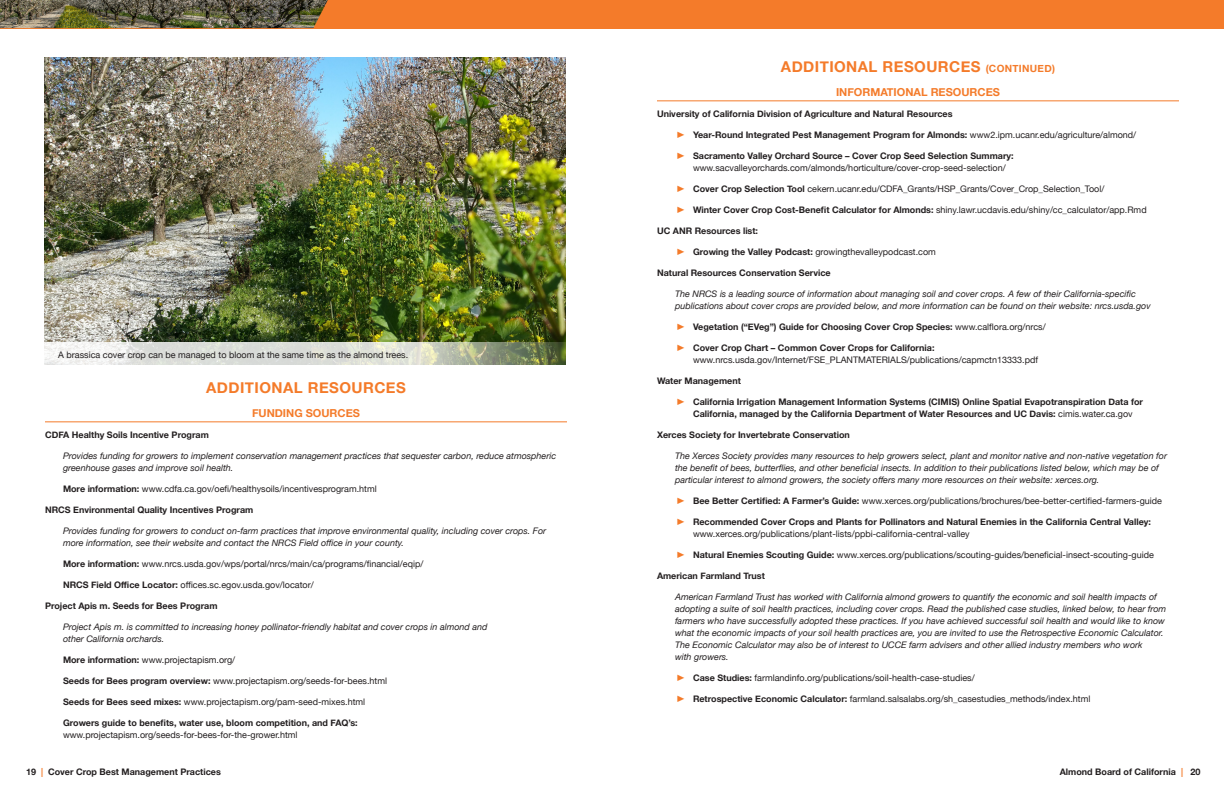
<style>
.page{position:relative;width:1224px;height:792px;background:#fff}
.page>*{position:absolute;margin:0;border:0;box-sizing:border-box;transform-origin:0 0}
.t1{font:700 15px "Helvetica Neue";letter-spacing:.03em;color:#f47b2a}
.t2{font:700 11px "Helvetica Neue";color:#f47b2a}
.t3{font:italic 9px/12px "Helvetica Neue";color:#231f20}
.t4{font:9px/12px "Helvetica Neue";color:#231f20}
.t5{font:700 9px/12px "Helvetica Neue";color:#231f20}
.s1{font-weight:700}
.s2{font-size:10px}
.s3{font-weight:400;color:#f47b2a}
.s4{font-weight:400}
.s5{color:#f47b2a}
</style>
<div class="page">
<hr style="left:45px;top:422px;width:522px;height:1px;background:#f47b2a">
<img style="left:44px;top:58px;width:522px;height:284px">
<hr style="left:657px;top:101px;width:522px;height:1px;background:#f47b2a">
<svg style="left:44px;top:342px;width:522px;height:23px;fill:#dadcd8"></svg>
<div style="left:0;top:0;width:1224px;height:28px;background:#f47b2a"></div>
<img style="left:0;top:0;width:328px;height:28px">
<p class="t4" style="left:58px;top:349px;width:351px">A brassica cover crop can be managed to bloom at the same time as the almond trees.</p>
<h1 class="t1" style="left:206px;top:376px;width:201px">ADDITIONAL RESOURCES</h1>
<p class="t2" style="left:252px;top:405px;width:109px">FUNDING SOURCES</p>
<p class="t5" style="left:45px;top:429px;width:165px">CDFA Healthy Soils Incentive Program</p>
<p class="t3" style="left:63px;top:451px;width:495px">Provides funding for growers to implement conservation management practices that sequester carbon, reduce atmospheric greenhouse gases and improve soil health.</p>
<p class="t4" style="left:63px;top:484px;width:315px"><span class="s1">More information:</span> www.cdfa.ca.gov/oefi/healthysoils/incentivesprogram.html</p>
<p class="t5" style="left:45px;top:504px;width:210px">NRCS Environmental Quality Incentives Program</p>
<p class="t3" style="left:63px;top:526px;width:485px">Provides funding for growers to conduct on-farm practices that improve environmental quality, including cover crops. For more information, see their website and contact the NRCS Field office in your county.</p>
<p class="t4" style="left:63px;top:559px;width:362px"><span class="s1">More information:</span> www.nrcs.usda.gov/wps/portal/nrcs/main/ca/programs/financial/eqip/</p>
<p class="t4" style="left:63px;top:580px;width:252px"><span class="s1">NRCS Field Office Locator:</span> offices.sc.egov.usda.gov/locator/</p>
<p class="t5" style="left:45px;top:600px;width:174px">Project Apis m. Seeds for Bees Program</p>
<p class="t3" style="left:63px;top:622px;width:426px">Project Apis m. is committed to increasing honey pollinator-friendly habitat and cover crops in almond and other California orchards.</p>
<p class="t4" style="left:63px;top:655px;width:174px"><span class="s1">More information:</span> www.projectapism.org/</p>
<p class="t4" style="left:63px;top:676px;width:326px"><span class="s1">Seeds for Bees program overview:</span> www.projectapism.org/seeds-for-bees.html</p>
<p class="t4" style="left:63px;top:697px;width:304px"><span class="s1">Seeds for Bees seed mixes:</span> www.projectapism.org/pam-seed-mixes.html</p>
<p class="t5" style="left:63px;top:717px;width:296px">Growers guide to benefits, water use, bloom competition, and FAQ’s:</p>
<p class="t4" style="left:63px;top:729px;width:236px">www.projectapism.org/seeds-for-bees-for-the-grower.html</p>
<h1 class="t1" style="left:781px;top:55px;width:276px">ADDITIONAL RESOURCES <span class="s2">(CONTINUED)</span></h1>
<p class="t2" style="left:836px;top:84px;width:165px">INFORMATIONAL RESOURCES</p>
<p class="t5" style="left:657px;top:108px;width:297px">University of California Division of Agriculture and Natural Resources</p>
<p class="t5" style="left:675px;top:129px;width:463px"><span class="s3">࢝</span> Year-Round Integrated Pest Management Program for Almonds: <span class="s4">www2.ipm.ucanr.edu/agriculture/almond/</span></p>
<p class="t4" style="left:693px;top:151px;width:322px;text-indent:-18px"><span class="s5">࢝</span> <span class="s1">Sacramento Valley Orchard Source – Cover Crop Seed Selection Summary: </span>www.sacvalleyorchards.com/almonds/horticulture/cover-crop-seed-selection/</p>
<p class="t4" style="left:675px;top:184px;width:431px"><span class="s5">࢝</span> <span class="s1">Cover Crop Selection Tool</span> cekern.ucanr.edu/CDFA_Grants/HSP_Grants/Cover_Crop_Selection_Tool/</p>
<p class="t4" style="left:675px;top:205px;width:473px"><span class="s5">࢝</span> <span class="s1">Winter Cover Crop Cost-Benefit Calculator for Almonds:</span> shiny.lawr.ucdavis.edu/shiny/cc_calculator/app.Rmd</p>
<p class="t5" style="left:657px;top:225px;width:103px">UC ANR Resources list:</p>
<p class="t4" style="left:675px;top:247px;width:262px"><span class="s5">࢝</span> <span class="s1">Growing the Valley Podcast:</span> growingthevalleypodcast.com</p>
<p class="t5" style="left:657px;top:267px;width:175px">Natural Resources Conservation Service</p>
<p class="t3" style="left:675px;top:289px;width:477px">The NRCS is a leading source of information about managing soil and cover crops. A few of their California-specific publications about cover crops are provided below, and more information can be found on their website: nrcs.usda.gov</p>
<p class="t5" style="left:675px;top:321px;width:372px"><span class="s3">࢝</span> Vegetation (“EVeg”) Guide for Choosing Cover Crop Species: <span class="s4">www.calflora.org/nrcs/</span></p>
<p class="t4" style="left:693px;top:343px;width:347px;text-indent:-18px"><span class="s5">࢝</span> <span class="s1">Cover Crop Chart – Common Cover Crops for California: </span>www.nrcs.usda.gov/Internet/FSE_PLANTMATERIALS/publications/capmctn13333.pdf</p>
<p class="t5" style="left:657px;top:375px;width:85px">Water Management</p>
<p class="t5" style="left:693px;top:396px;width:452px;text-indent:-18px"><span class="s3">࢝</span> California Irrigation Management Information Systems (CIMIS) Online Spatial Evapotranspiration Data for<br>California, managed by the California Department of Water Resources and UC Davis: <span class="s4">cimis.water.ca.gov</span></p>
<p class="t5" style="left:657px;top:429px;width:194px">Xerces Society for Invertebrate Conservation</p>
<p class="t3" style="left:675px;top:450px;width:494px">The Xerces Society provides many resources to help growers select, plant and monitor native and non-native vegetation for the benefit of bees, butterflies, and other beneficial insects. In addition to their publications listed below, which may be of particular interest to almond growers, the society offers many more resources on their website: xerces.org.</p>
<p class="t4" style="left:675px;top:495px;width:489px"><span class="s5">࢝</span> <span class="s1">Bee Better Certified: A Farmer’s Guide:</span> www.xerces.org/publications/brochures/bee-better-certified-farmers-guide</p>
<p class="t5" style="left:693px;top:516px;width:460px;text-indent:-18px"><span class="s3">࢝</span> Recommended Cover Crops and Plants for Pollinators and Natural Enemies in the California Central Valley: <span class="s4">www.xerces.org/publications/plant-lists/ppbi-california-central-valley</span></p>
<p class="t4" style="left:675px;top:549px;width:480px"><span class="s5">࢝</span> <span class="s1">Natural Enemies Scouting Guide:</span> www.xerces.org/publications/scouting-guides/beneficial-insect-scouting-guide</p>
<p class="t5" style="left:657px;top:570px;width:109px">American Farmland Trust</p>
<p class="t3" style="left:675px;top:591px;width:493px">American Farmland Trust has worked with California almond growers to quantify the economic and soil health impacts of adopting a suite of soil health practices, including cover crops. Read the published case studies, linked below, to hear from farmers who have successfully adopted these practices. If you have achieved successful soil health and would like to know what the economic impacts of your soil health practices are, you are invited to use the Retrospective Economic Calculator.<br>The Economic Calculator may also be of interest to UCCE farm advisers and other allied industry members who work<br>with growers.</p>
<p class="t4" style="left:675px;top:672px;width:301px"><span class="s5">࢝</span> <span class="s1">Case Studies:</span> farmlandinfo.org/publications/soil-health-case-studies/</p>
<p class="t4" style="left:675px;top:693px;width:417px"><span class="s5">࢝</span> <span class="s1">Retrospective Economic Calculator:</span> farmland.salsalabs.org/sh_casestudies_methods/index.html</p>
<p class="t5" style="left:26px;top:766px;width:196px">19 <span class="s5">|</span> Cover Crop Best Management Practices</p>
<p class="t5" style="left:1060px;top:766px;width:142px">Almond Board of California <span class="s5">|</span> 20</p>
</div>
